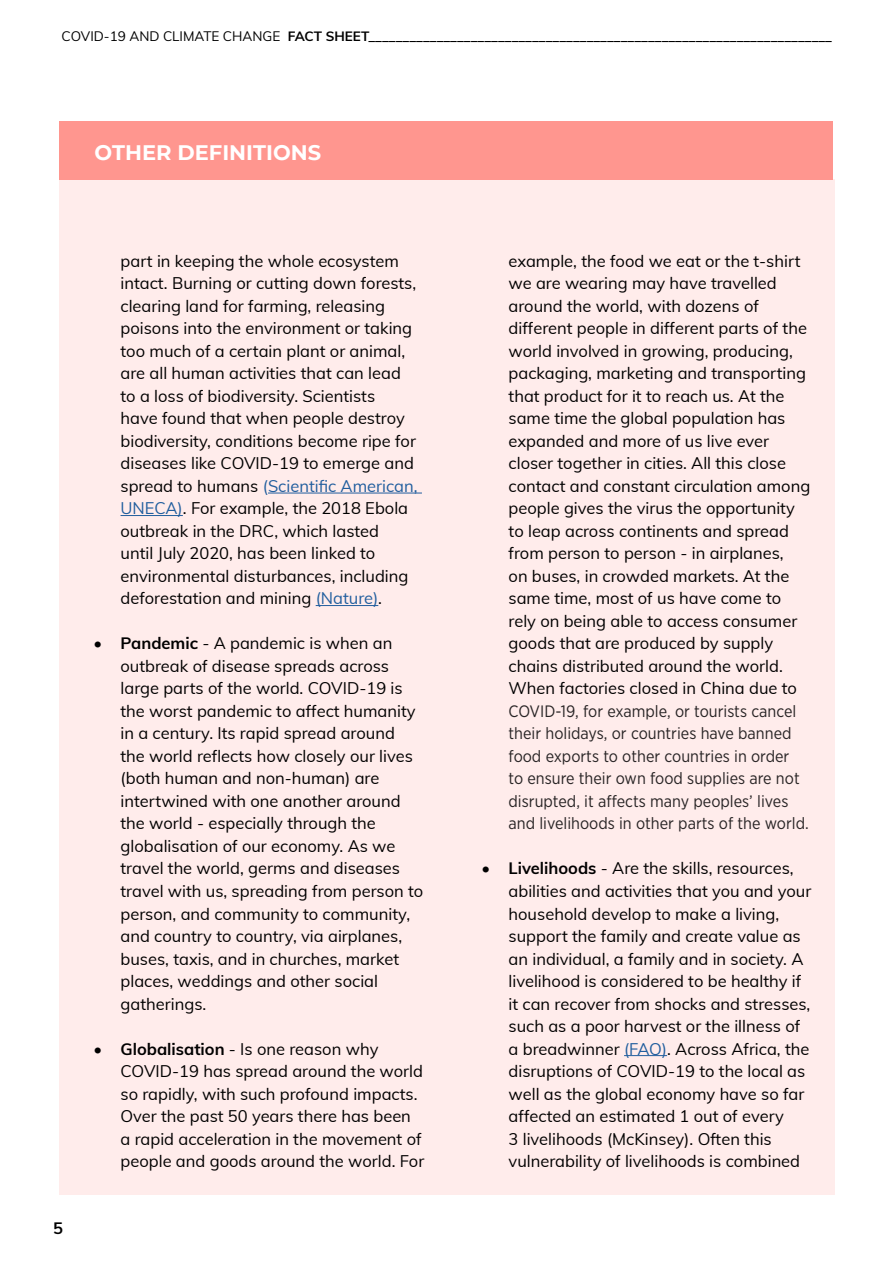
<style>
.page{position:relative;width:893px;height:1263px;background:#fff}
.page>*{position:absolute;margin:0;border:0;box-sizing:border-box;transform-origin:0 0}
.t1{font:700 21px "Montserrat";color:#fff}
.t2{font:16.5px/22.5px "Muli";color:#000}
.t3{font:16.5px/22.5px "Gotham Narrow";color:#282425}
.t4{font:700 16.5px "Muli";color:#000}
.t5{font:700 13.5px "Muli";color:#000}
.s1{font-weight:400}
.s2{color:#215e9e}
.s3{font-weight:700}
</style>
<div class="page">
<div style="left:59px;top:179px;width:775px;height:1016px;background:#ffeceb"></div>
<div style="left:60px;top:121px;width:773px;height:58px;background:#ff968f"></div>
<hr style="left:268px;top:493px;width:154px;height:1px;background:#215e9e">
<hr style="left:121px;top:515px;width:62px;height:1px;background:#215e9e">
<hr style="left:316px;top:605px;width:62px;height:1px;background:#215e9e">
<hr style="left:624px;top:1055px;width:43px;height:1px;background:#215e9e">
<p class="t5" style="left:62px;top:26px;width:772px"><span class="s1">COVID-19 AND CLIMATE CHANGE</span> FACT SHEET____________________________________________________________________</p>
<p class="t1" style="left:95px;top:138px;width:228px">OTHER DEFINITIONS</p>
<p class="t4" style="left:53px;top:1216px;width:11px">5</p>
<p class="t2" style="left:121px;top:249px;width:299px">part in keeping the whole ecosystem intact. Burning or cutting down forests, clearing land for farming, releasing poisons into the environment or taking too much of a certain plant or animal, are all human activities that can lead to a loss of biodiversity. Scientists<br>have found that when people destroy biodiversity, conditions become ripe for diseases like COVID-19 to emerge and spread to humans <span class="s2">(Scientific American, UNECA)</span>. For example, the 2018 Ebola outbreak in the DRC, which lasted<br>until July 2020, has been linked to environmental disturbances, including deforestation and mining <span class="s2">(Nature)</span>.</p>
<p class="t2" style="left:121px;top:631px;width:304px;text-indent:-27px"><span class="s3">• Pandemic</span> - A pandemic is when an outbreak of disease spreads across large parts of the world. COVID-19 is the worst pandemic to affect humanity in a century. Its rapid spread around the world reflects how closely our lives (both human and non-human) are intertwined with one another around the world - especially through the globalisation of our economy. As we travel the world, germs and diseases travel with us, spreading from person to person, and community to community, and country to country, via airplanes, buses, taxis, and in churches, market places, weddings and other social gatherings.</p>
<p class="t2" style="left:121px;top:1036px;width:305px;text-indent:-27px"><span class="s3">• Globalisation</span> - Is one reason why COVID-19 has spread around the world so rapidly, with such profound impacts.<br>Over the past 50 years there has been a rapid acceleration in the movement of people and goods around the world. For</p>
<p class="t2" style="left:509px;top:249px;width:303px">example, the food we eat or the t-shirt we are wearing may have travelled around the world, with dozens of different people in different parts of the world involved in growing, producing, packaging, marketing and transporting that product for it to reach us. At the same time the global population has expanded and more of us live ever closer together in cities. All this close contact and constant circulation among people gives the virus the opportunity to leap across continents and spread from person to person - in airplanes,<br>on buses, in crowded markets. At the same time, most of us have come to rely on being able to access consumer goods that are produced by supply chains distributed around the world.<br>When factories closed in China due to</p>
<p class="t3" style="left:509px;top:699px;width:302px">COVID-19, for example, or tourists cancel their holidays, or countries have banned food exports to other countries in order<br>to ensure their own food supplies are not disrupted, it affects many peoples’ lives and livelihoods in other parts of the world.</p>
<p class="t2" style="left:509px;top:856px;width:304px;text-indent:-27px"><span class="s3">• Livelihoods</span> - Are the skills, resources, abilities and activities that you and your household develop to make a living, support the family and create value as an individual, a family and in society. A livelihood is considered to be healthy if it can recover from shocks and stresses, such as a poor harvest or the illness of a breadwinner <span class="s2">(FAO)</span>. Across Africa, the disruptions of COVID-19 to the local as well as the global economy have so far affected an estimated 1 out of every<br>3 livelihoods (McKinsey). Often this vulnerability of livelihoods is combined</p>
</div>
